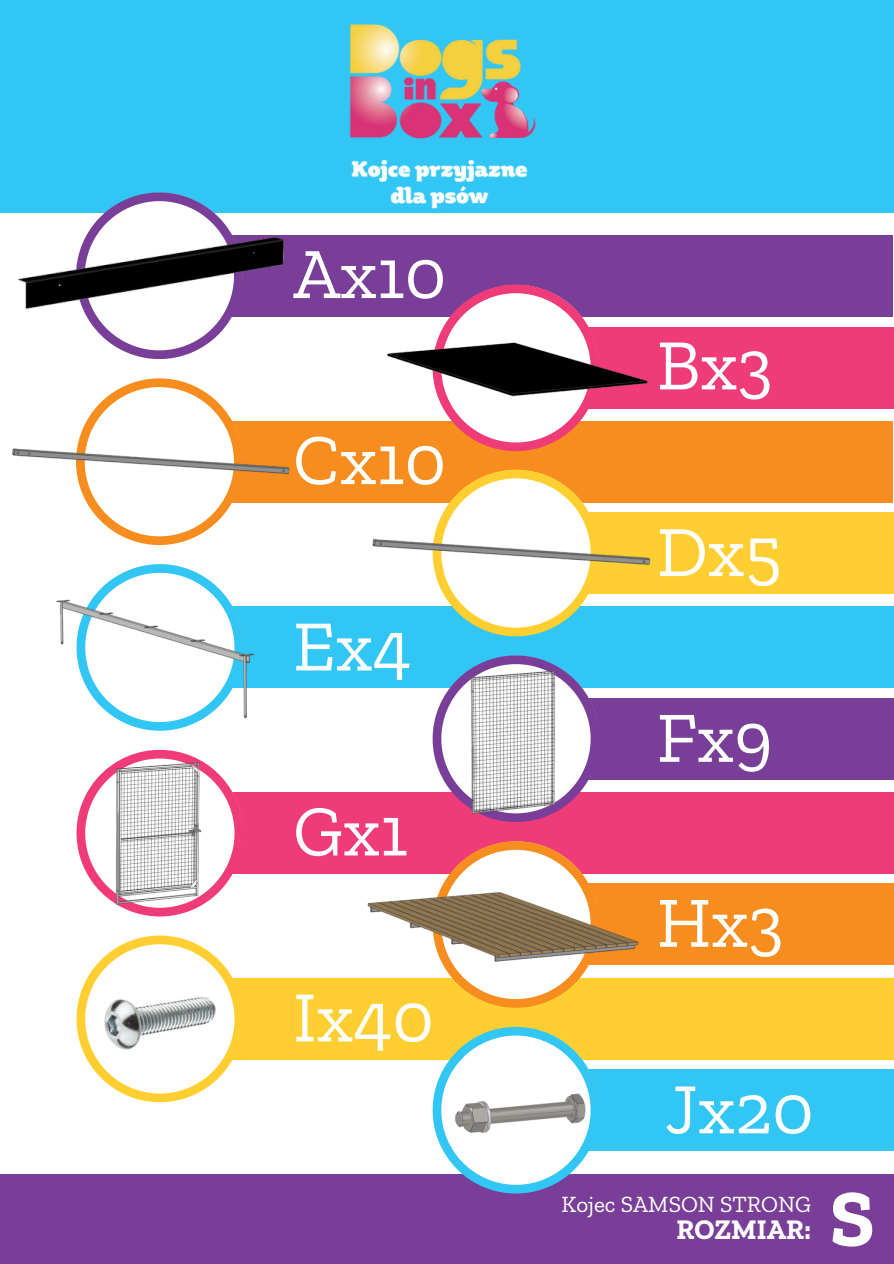
<style>
.page{position:relative;width:894px;height:1264px;background:#fff}
.page>*{position:absolute;margin:0;border:0;box-sizing:border-box;transform-origin:0 0}
.t1{font:700 81px "Zilla Slab";color:#fff}
.t2{font:72px "Zilla Slab";color:#fff}
.t3{font:700 28.35px "Zilla Slab";color:#fff}
.t4{font:23.1px "Zilla Slab";color:#fff}
</style>
<div class="page">
<div style="left:0;top:0;width:893px;height:213px;background:#32c6f4"></div>
<img style="left:350px;top:24px;width:186px;height:185px">
<div style="left:199px;top:235px;width:693px;height:81px;background:#793f98"></div>
<div style="left:199px;top:421px;width:693px;height:81px;background:#f68d1e"></div>
<svg style="left:88px;top:409px;width:143px;height:136px"></svg>
<div style="left:556px;top:327px;width:337px;height:81px;background:#ef3c79"></div>
<svg style="left:432px;top:284px;width:167px;height:167px"></svg>
<div style="left:200px;top:607px;width:693px;height:81px;background:#32c6f4"></div>
<svg style="left:105px;top:564px;width:110px;height:21px"></svg>
<div style="left:200px;top:792px;width:693px;height:81px;background:#ef3c79"></div>
<svg style="left:121px;top:750px;width:77px;height:166px"></svg>
<div style="left:556px;top:512px;width:337px;height:81px;background:#ffcf31"></div>
<svg style="left:432px;top:469px;width:167px;height:167px"></svg>
<div style="left:556px;top:698px;width:337px;height:81px;background:#793f98"></div>
<svg style="left:481px;top:655px;width:70px;height:8px"></svg>
<div style="left:200px;top:978px;width:693px;height:81px;background:#ffcf31"></div>
<svg style="left:76px;top:935px;width:167px;height:167px"></svg>
<div style="left:556px;top:883px;width:337px;height:82px;background:#f68d1e"></div>
<div style="left:0;top:1174px;width:893px;height:89px;background:#793f98"></div>
<div style="left:556px;top:1069px;width:337px;height:81px;background:#32c6f4"></div>
<svg style="left:432px;top:1034px;width:167px;height:159px"></svg>
<img style="left:18px;top:192px;width:299px;height:217px">
<img style="left:387px;top:338px;width:269px;height:73px">
<img style="left:12px;top:418px;width:292px;height:111px">
<img style="left:372px;top:536px;width:279px;height:55px">
<img style="left:56px;top:585px;width:211px;height:165px">
<img style="left:432px;top:663px;width:183px;height:159px">
<img style="left:76px;top:759px;width:175px;height:148px">
<img style="left:351px;top:841px;width:294px;height:193px">
<img style="left:446px;top:1080px;width:147px;height:65px">
<img style="left:101px;top:987px;width:116px;height:72px">
<p class="t2" style="left:293px;top:230px;width:154px">Ax10</p>
<p class="t2" style="left:293px;top:416px;width:154px">Cx10</p>
<p class="t2" style="left:293px;top:602px;width:120px">Ex4</p>
<h1 class="t2" style="left:293px;top:787px;width:116px">Gx1</h1>
<p class="t2" style="left:293px;top:973px;width:142px">Ix40</p>
<h1 class="t2" style="left:656px;top:321px;width:117px">Bx3</h1>
<p class="t2" style="left:656px;top:508px;width:126px">Dx5</p>
<p class="t2" style="left:656px;top:693px;width:117px">Fx9</p>
<p class="t2" style="left:656px;top:878px;width:128px">Hx3</p>
<h1 class="t2" style="left:665px;top:1065px;width:150px">Jx20</h1>
<p class="t4" style="left:561px;top:1189px;width:251px">Kojec SAMSON STRONG</p>
<p class="t3" style="left:676px;top:1212px;width:136px">ROZMIAR:</p>
<h1 class="t1" style="left:829px;top:1169px;width:47px">S</h1>
</div>
